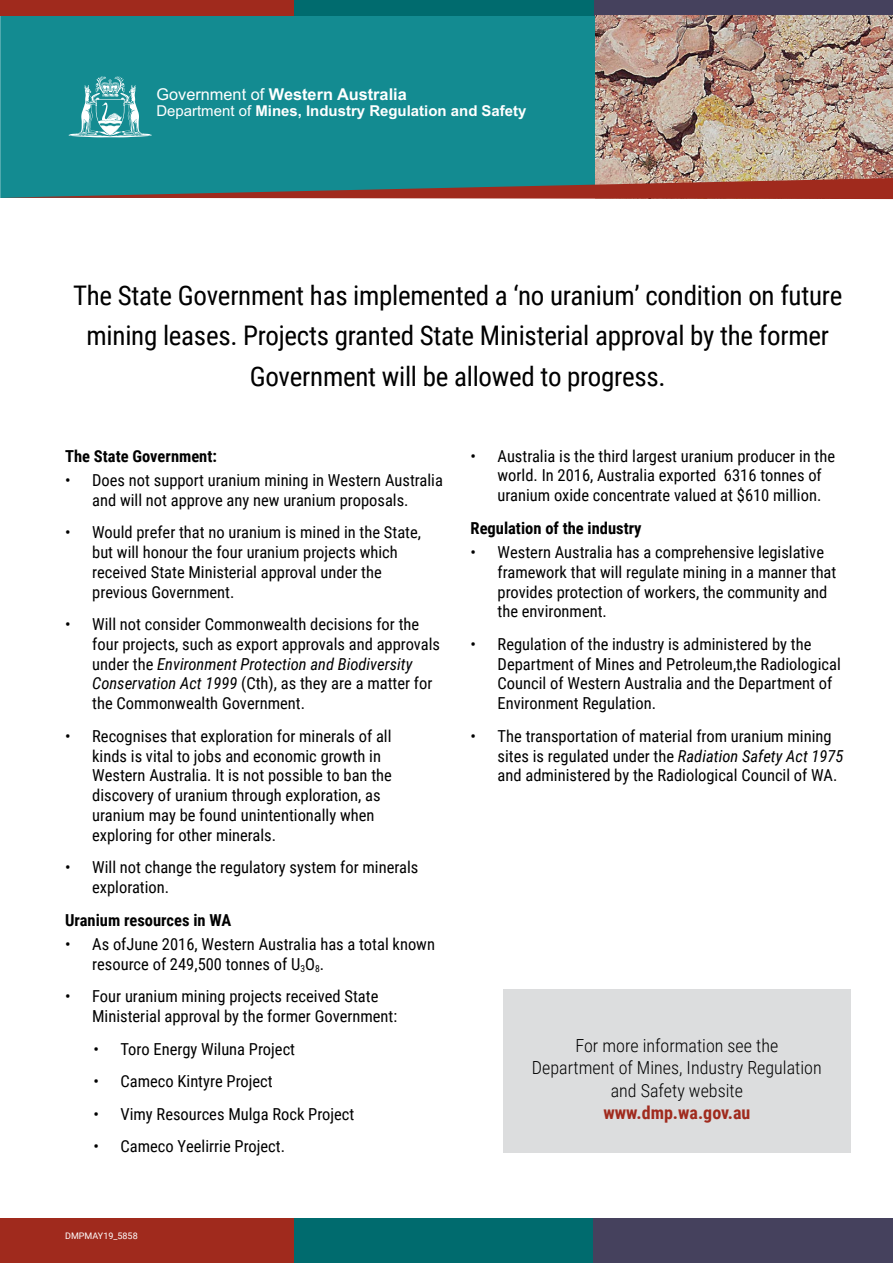
<style>
.page{position:relative;width:893px;height:1263px;background:#fff}
.page>*{position:absolute;margin:0;border:0;box-sizing:border-box;transform-origin:0 0}
.t1{font:27px/40.5px "Roboto Condensed";letter-spacing:-.01em;color:#000;text-align:center}
.Body_Copy{font:300 18px/22.5px "Roboto Condensed";color:#000;text-align:center}
.t2{font:16.5px/19.8px "Roboto Condensed";color:#000}
.t3{font:700 16.5px "Roboto Condensed";color:#000}
.t4{font:700 16.35px "Arial";color:#fff}
.t5{font:700 15px "Arial";color:#fff}
.t6{font:9px "Roboto";color:#fff}
.s1{font-weight:400}
.s2{font-style:italic}
.s3{font-weight:700;color:#a02a1d}
</style>
<div class="page">
<div style="left:0;top:1218px;width:299px;height:45px;background:#a02a1d"></div>
<div style="left:295px;top:1218px;width:299px;height:45px;background:#006b6e"></div>
<div style="left:594px;top:1218px;width:299px;height:45px;background:#45415d"></div>
<div style="left:0;top:15px;width:595px;height:163px;background:#138b91"></div>
<div style="left:0;top:0;width:299px;height:15px;background:#a02a1d"></div>
<div style="left:295px;top:0;width:299px;height:15px;background:#006b6e"></div>
<div style="left:594px;top:0;width:299px;height:15px;background:#45415d"></div>
<svg style="left:69px;top:76px;width:83px;height:61px;background:#4ea8ac"></svg>
<img style="left:595px;top:15px;width:298px;height:163px">
<div style="left:503px;top:989px;width:347px;height:164px;background:#dcddde"></div>
<svg style="left:0;top:178px;width:893px;height:21px;background:#695e59"></svg>
<p class="t4" style="left:156px;top:83px;width:252px"><span class="s1">Government of</span> Western Australia</p>
<p class="t5" style="left:156px;top:101px;width:372px"><span class="s1">Department of</span> Mines, Industry Regulation and Safety</p>
<p class="t1" style="left:73px;top:274px;width:771px">The State Government has implemented a ‘no uranium’ condition on future mining leases. Projects granted State Ministerial approval by the former<br>Government will be allowed to progress.</p>
<p class="t3" style="left:65px;top:444px;width:153px">The State Government:</p>
<p class="t2" style="left:65px;top:469px;width:379px;text-align:center">• Does not support uranium mining in Western Australia and will not approve any new uranium proposals.</p>
<p class="t2" style="left:92px;top:522px;width:330px;text-indent:-27px">• Would prefer that no uranium is mined in the State, but will honour the four uranium projects which received State Ministerial approval under the previous Government.</p>
<p class="t2" style="left:92px;top:614px;width:349px;text-indent:-27px">• Will not consider Commonwealth decisions for the four projects, such as export approvals and approvals under the <span class="s2">Environment Protection and Biodiversity Conservation Act 1999</span> (Cth), as they are a matter for the Commonwealth Government.</p>
<p class="t2" style="left:92px;top:725px;width:301px;text-indent:-27px">• Recognises that exploration for minerals of all kinds is vital to jobs and economic growth in Western Australia. It is not possible to ban the discovery of uranium through exploration, as uranium may be found unintentionally when exploring for other minerals.</p>
<p class="t2" style="left:92px;top:857px;width:328px;text-indent:-27px">• Will not change the regulatory system for minerals exploration.</p>
<p class="t3" style="left:65px;top:908px;width:168px">Uranium resources in WA</p>
<p class="t2" style="left:92px;top:933px;width:344px;text-indent:-27px">• As ofJune 2016, Western Australia has a total known resource of 249,500 tonnes of U<sub>3</sub>O<sub>8</sub>.</p>
<p class="t2" style="left:92px;top:986px;width:307px;text-indent:-27px">• Four uranium mining projects received State<br>Ministerial approval by the former Government:</p>
<p class="t2" style="left:93px;top:1038px;width:203px">• Toro Energy Wiluna Project</p>
<p class="t2" style="left:93px;top:1071px;width:181px">• Cameco Kintyre Project</p>
<p class="t2" style="left:93px;top:1103px;width:262px">• Vimy Resources Mulga Rock Project</p>
<p class="t2" style="left:93px;top:1136px;width:193px">• Cameco Yeelirrie Project.</p>
<p class="t2" style="left:498px;top:445px;width:339px;text-indent:-27px">• Australia is the third largest uranium producer in the world. In 2016, Australia exported 6316 tonnes of uranium oxide concentrate valued at $610 million.</p>
<p class="t3" style="left:471px;top:516px;width:173px">Regulation of the industry</p>
<p class="t2" style="left:498px;top:541px;width:340px;text-indent:-27px">• Western Australia has a comprehensive legislative framework that will regulate mining in a manner that provides protection of workers, the community and the environment.</p>
<p class="t2" style="left:498px;top:633px;width:345px;text-indent:-27px">• Regulation of the industry is administered by the Department of Mines and Petroleum,the Radiological Council of Western Australia and the Department of Environment Regulation.</p>
<p class="t2" style="left:498px;top:725px;width:347px;text-indent:-27px">• The transportation of material from uranium mining sites is regulated under the <span class="s2">Radiation Safety Act 1975 </span>and administered by the Radiological Council of WA.</p>
<p class="Body_Copy" style="left:532px;top:1033px;width:291px">For more information see the<br>Department of Mines, Industry Regulation and Safety website<br><span class="s3">www.dmp.wa.gov.au</span></p>
<p class="t6" style="left:65px;top:1230px;width:74px">DMPMAY19_5858</p>
</div>
